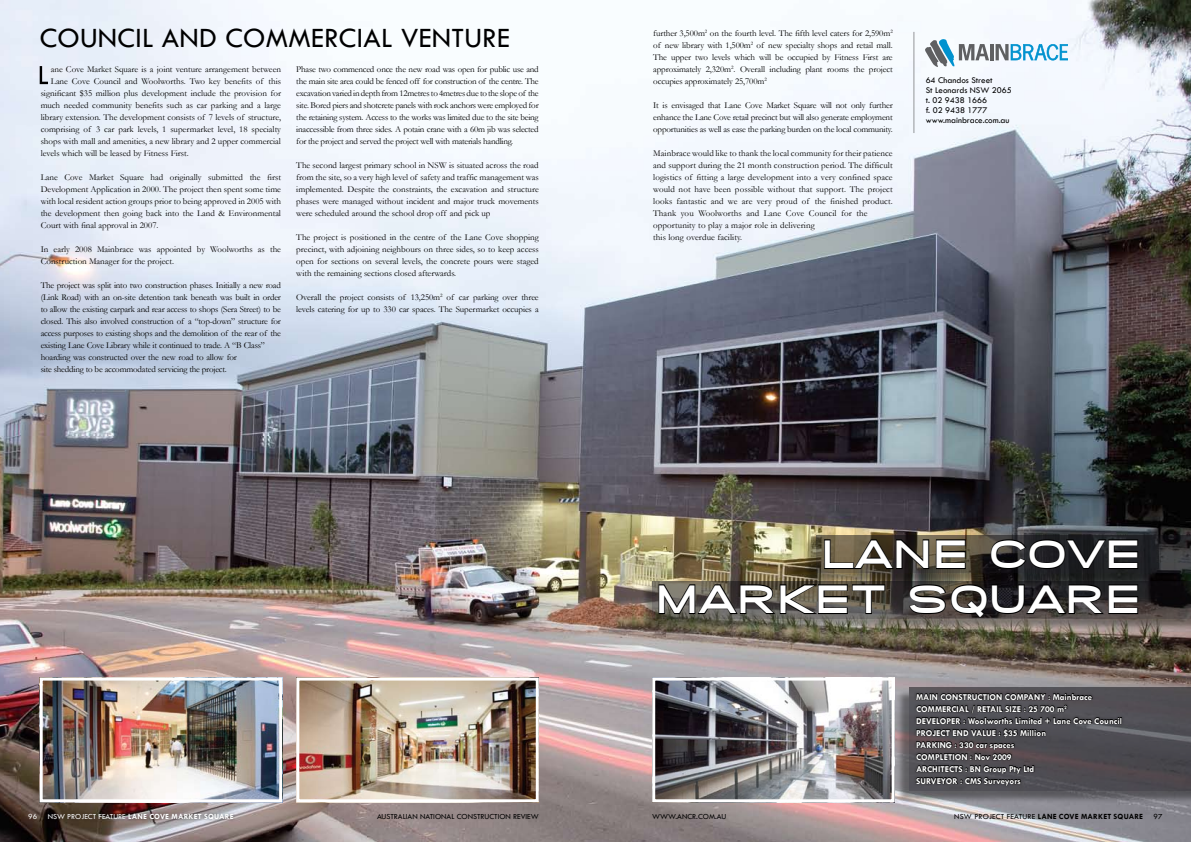
<style>
.page{position:relative;width:1191px;height:842px;background:#fff}
.page>*{position:absolute;margin:0;border:0;box-sizing:border-box;transform-origin:0 0}
.t1{font:800 40px/45px "SF Grandezza";letter-spacing:.08em;color:#fff;text-align:right}
.t2{font:29px "Tw Cen";letter-spacing:.01em;color:#000}
.t3{font:9px/12px "Garamond";color:#000;text-align:justify}
.t4{font:9px/12px "Garamond";letter-spacing:-.02em;color:#000}
.t5{font:700 9px/12px "Tw Cen";color:#fff}
.t6{font:9px/10px "Tw Cen";color:#000}
.t7{font:8px "Tw Cen";color:#000}
.t8{font:700 8px "Tw Cen";letter-spacing:.02em;color:#fff}
.t9{font:700 8px "Tw Cen";letter-spacing:.02em;color:#000}
.t10{font:8px "Tw Cen";color:#fff}
.s1{font-weight:400}
</style>
<div class="page">
<img style="left:0;top:0;width:1191px;height:842px">
<div style="left:803px;top:537px;width:388px;height:50px;background:#000;opacity:.75"></div>
<svg style="left:816px;top:535px;width:375px;height:38px;background:#393631"></svg>
<div style="left:640px;top:582px;width:551px;height:51px;background:#000;opacity:.75"></div>
<svg style="left:652px;top:581px;width:539px;height:37px;background:#3a3633"></svg>
<svg style="left:823px;top:538px;width:143px;height:32px;background:#463e30"></svg>
<svg style="left:990px;top:538px;width:149px;height:32px;background:#1b1c1e"></svg>
<svg style="left:658px;top:583px;width:228px;height:32px;background:#4a463e"></svg>
<svg style="left:908px;top:583px;width:231px;height:36px;background:#2c2928"></svg>
<hr style="left:913px;top:32px;width:1px;height:101px;background:#939598">
<svg style="left:40px;top:66px;width:8px;height:18px"></svg>
<div style="left:45px;top:811px;width:246px;height:24px;background:#000;opacity:.5"></div>
<img style="left:44px;top:681px;width:234px;height:117px">
<div style="left:40px;top:677px;width:242px;height:125px;border:3px solid #fff"></div>
<img style="left:300px;top:681px;width:235px;height:117px">
<div style="left:296px;top:677px;width:243px;height:125px;border:3px solid #fff"></div>
<img style="left:656px;top:681px;width:234px;height:117px">
<div style="left:652px;top:677px;width:242px;height:125px;border:3px solid #fff"></div>
<hr style="left:990px;top:44px;width:3px;height:16px;background:#5f6062">
<svg style="left:995px;top:44px;width:72px;height:17px"></svg>
<svg style="left:925px;top:39px;width:64px;height:28px"></svg>
<div style="left:896px;top:689px;width:295px;height:116px;background:#000;opacity:.75"></div>
<svg style="left:909px;top:687px;width:282px;height:104px;background:#4f4d52"></svg>
<div style="left:913px;top:691px;width:229px;height:123px;background:#000;opacity:.5"></div>
<svg style="left:915px;top:693px;width:206px;height:93px;background:#3b393d"></svg>
<h2 class="t2" style="left:40px;top:20px;width:17px">council</h2>
<h2 class="t2" style="left:162px;top:20px;width:82px">an d commercial</h2>
<h2 class="t2" style="left:401px;top:20px;width:110px">VENTURE</h2>
<p class="t3" style="left:296px;top:63px;width:244px">Phase two commenced once the new road was open for public use and the main site area could be fenced off for construction of the centre. The excavation varied in depth from 12metres to 4metres due to the slope of the site. Bored piers and shotcrete panels with rock anchors were employed for the retaining system. Access to the works was limited due to the site being inaccessible from three sides. A potain crane with a 60m jib was selected for the project and served the project well with materials handling.</p>
<p class="t3" style="left:296px;top:159px;width:244px">The second largest primary school in NSW is situated across the road from the site, so a very high level of safety and traffic management was implemented. Despite the constraints, the excavation and structure phases were managed without incident and major truck movements were scheduled around the school drop off and pick up</p>
<p class="t3" style="left:296px;top:231px;width:244px">The project is positioned in the centre of the Lane Cove shopping precinct, with adjoining neighbours on three sides, so to keep access open for sections on several levels, the concrete pours were staged with the remaining sections closed afterwards.</p>
<p class="t3" style="left:296px;top:291px;width:244px">Overall the project consists of 13,250m<sup>2</sup> of car parking over three levels catering for up to 330 car spaces. The Supermarket occupies a</p>
<p class="t3" style="left:51px;top:63px;width:232px">ane Cove Market Square is a joint venture arrangement between</p>
<p class="t3" style="left:51px;top:75px;width:232px">Lane Cove Council and Woolworths. Two key benefits of this</p>
<p class="t3" style="left:41px;top:87px;width:242px">significant $35 million plus development include the provision for</p>
<p class="t3" style="left:41px;top:99px;width:242px">much needed community benefits such as car parking and a large</p>
<p class="t3" style="left:41px;top:111px;width:242px">library extension. The development consists of 7 levels of structure,</p>
<p class="t3" style="left:41px;top:123px;width:242px">comprising of 3 car park levels, 1 supermarket level, 18 specialty</p>
<p class="t3" style="left:41px;top:135px;width:242px">shops with mall and amenities, a new library and 2 upper commercial</p>
<p class="t3" style="left:41px;top:147px;width:149px">levels which will be leased by Fitness First.</p>
<p class="t3" style="left:41px;top:171px;width:242px">Lane Cove Market Square had originally submitted the first Development Application in 2000. The project then spent some time with local resident action groups prior to being approved in 2005 with the development then going back into the Land &amp; Environmental Court with final approval in 2007.</p>
<p class="t3" style="left:41px;top:243px;width:242px">In early 2008 Mainbrace was appointed by Woolworths as the<br>Construction Manager for the project.</p>
<p class="t4" style="left:41px;top:279px;width:242px">The project was split into two construction phases. Initially a new road (Link Road) with an on-site detention tank beneath was built in order to allow the existing carpark and rear access to shops (Sera Street) to be closed. This also involved construction of a “top-down” structure for access purposes to existing shops and the demolition of the rear of the existing Lane Cove Library while it continued to trade. A “B Class” hoarding was constructed over the new road to allow for<br>site shedding to be accommodated servicing the project.</p>
<p class="t3" style="left:653px;top:27px;width:241px">further 3,500m<sup>2</sup> on the fourth level. The fifth level caters for 2,590m<sup>2 </sup>of new library with 1,500m<sup>2</sup> of new specialty shops and retail mall.<br>The upper two levels which will be occupied by Fitness First are approximately 2,320m<sup>2</sup>. Overall including plant rooms the project occupies approximately 25,700m<sup>2</sup></p>
<p class="t3" style="left:653px;top:99px;width:241px">It is envisaged that Lane Cove Market Square will not only further enhance the Lane Cove retail precinct but will also generate employment opportunities as well as ease the parking burden on the local community.</p>
<p class="t3" style="left:653px;top:147px;width:241px;text-align:left">Mainbrace would like to thank the local community for their patience and support during the 21 month construction period. The difficult logistics of fitting a large development into a very confined space would not have been possible without that support. The project looks fantastic and we are very proud of the finished product.<br>Thank you Woolworths and Lane Cove Council for the opportunity to play a major role in delivering<br>this long overdue facility.</p>
<p class="t6" style="left:925px;top:75px;width:88px">64 Chandos Street<br>St Leonards NSW 2065 t. 02 9438 1666<br>f. 02 9438 1777 www.mainbrace.com.au</p>
<h1 class="t1" style="left:657px;top:531px;width:484px">LANE COVE<br>MARKET SQUARE</h1>
<p class="t5" style="left:916px;top:690px;width:207px">MAIN CONSTRUCTION COMPANY : Mainbrace<br>COMMERCIAL / RETAIL SIZE : 25 700 m<sup>2<br></sup>DEVELOPER : Woolworths Limited + Lane Cove Council<br>PROJECT END VALUE : $35 Million<br>PARKING : 330 car spaces<br>COMPLETION : Nov 2009<br>ARCHITECTS : BN Group Pty Ltd<br>SURVEYOR : CMS Surveyors</p>
<p class="t8" style="left:48px;top:812px;width:187px"><span class="s1">NSW PROJECT FEATURE</span> LANE COVE MARKET SQUARE</p>
<p class="t7" style="left:377px;top:812px;width:163px">AUSTRALIAN NATIONAL CONSTRUCTION REVIEW</p>
<p class="t7" style="left:652px;top:812px;width:76px">WWW.ANCR.COM.AU</p>
<p class="t9" style="left:954px;top:812px;width:190px"><span class="s1">NSW PROJECT FEATURE</span> LANE COVE MARKET SQUARE</p>
<p class="t10" style="left:28px;top:812px;width:10px">96</p>
<p class="t7" style="left:1153px;top:812px;width:10px">97</p>
</div>
